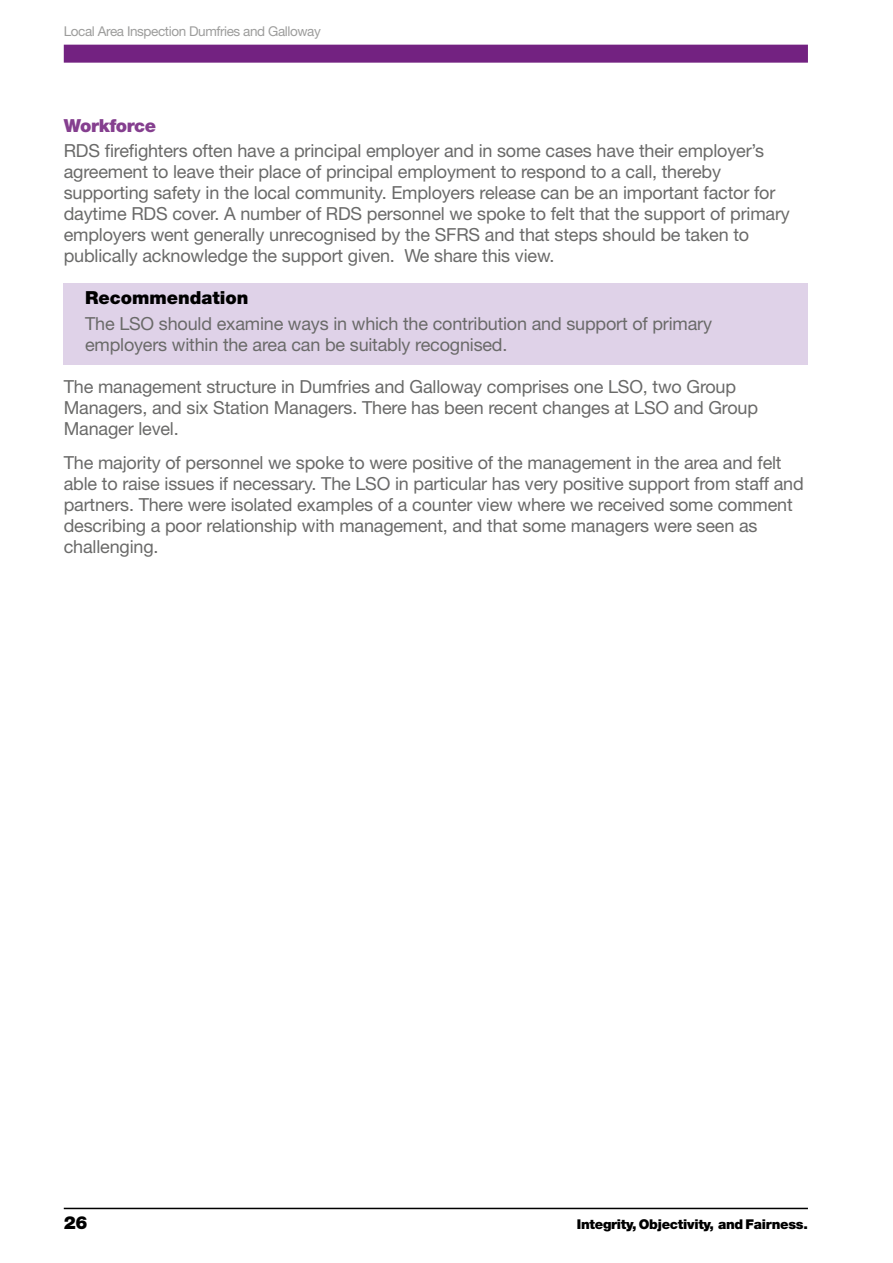
<style>
.page{position:relative;width:893px;height:1263px;background:#fff}
.page>*{position:absolute;margin:0;border:0;box-sizing:border-box;transform-origin:0 0}
.t1{font:18px/21px "Helvetica Neue LT Std";letter-spacing:-.01em;color:#6a6a69}
.t2{font:900 18px "Helvetica Neue LT Std";color:#000}
.t3{font:900 18px "Helvetica Neue LT Std";letter-spacing:-.02em;color:#853f8f}
.t4{font:13.5px "Helvetica Neue LT Std";letter-spacing:-.03em;color:#9d9d9c}
.t5{font:900 13.5px "Helvetica Neue LT Std";letter-spacing:-.02em;color:#000}
</style>
<div class="page">
<div style="left:64px;top:45px;width:744px;height:18px;background:#732281"></div>
<hr style="left:64px;top:1208px;width:744px;height:1px;background:#000">
<div style="left:64px;top:283px;width:744px;height:35px;background:#dfd2e8"></div>
<div style="left:64px;top:308px;width:744px;height:56px;background:#dfd2e8"></div>
<p class="t4" style="left:64px;top:24px;width:259px">Local Area Inspection Dumfries and Galloway</p>
<p class="t3" style="left:64px;top:115px;width:94px">Workforce</p>
<p class="t1" style="left:64px;top:140px;width:727px">RDS firefighters often have a principal employer and in some cases have their employer’s agreement to leave their place of principal employment to respond to a call, thereby supporting safety in the local community. Employers release can be an important factor for daytime RDS cover. A number of RDS personnel we spoke to felt that the support of primary employers went generally unrecognised by the SFRS and that steps should be taken to publically acknowledge the support given. We share this view.</p>
<p class="t2" style="left:85px;top:287px;width:165px">Recommendation</p>
<p class="t1" style="left:85px;top:313px;width:628px">The LSO should examine ways in which the contribution and support of primary employers within the area can be suitably recognised.</p>
<p class="t1" style="left:64px;top:376px;width:696px">The management structure in Dumfries and Galloway comprises one LSO, two Group<br>Managers, and six Station Managers. There has been recent changes at LSO and Group<br>Manager level.</p>
<p class="t1" style="left:64px;top:452px;width:741px">The majority of personnel we spoke to were positive of the management in the area and felt able to raise issues if necessary. The LSO in particular has very positive support from staff and partners. There were isolated examples of a counter view where we received some comment describing a poor relationship with management, and that some managers were seen as challenging.</p>
<p class="t2" style="left:64px;top:1212px;width:25px">26</p>
<p class="t5" style="left:577px;top:1216px;width:233px">Integrity, Objectivity, and Fairness.</p>
</div>
